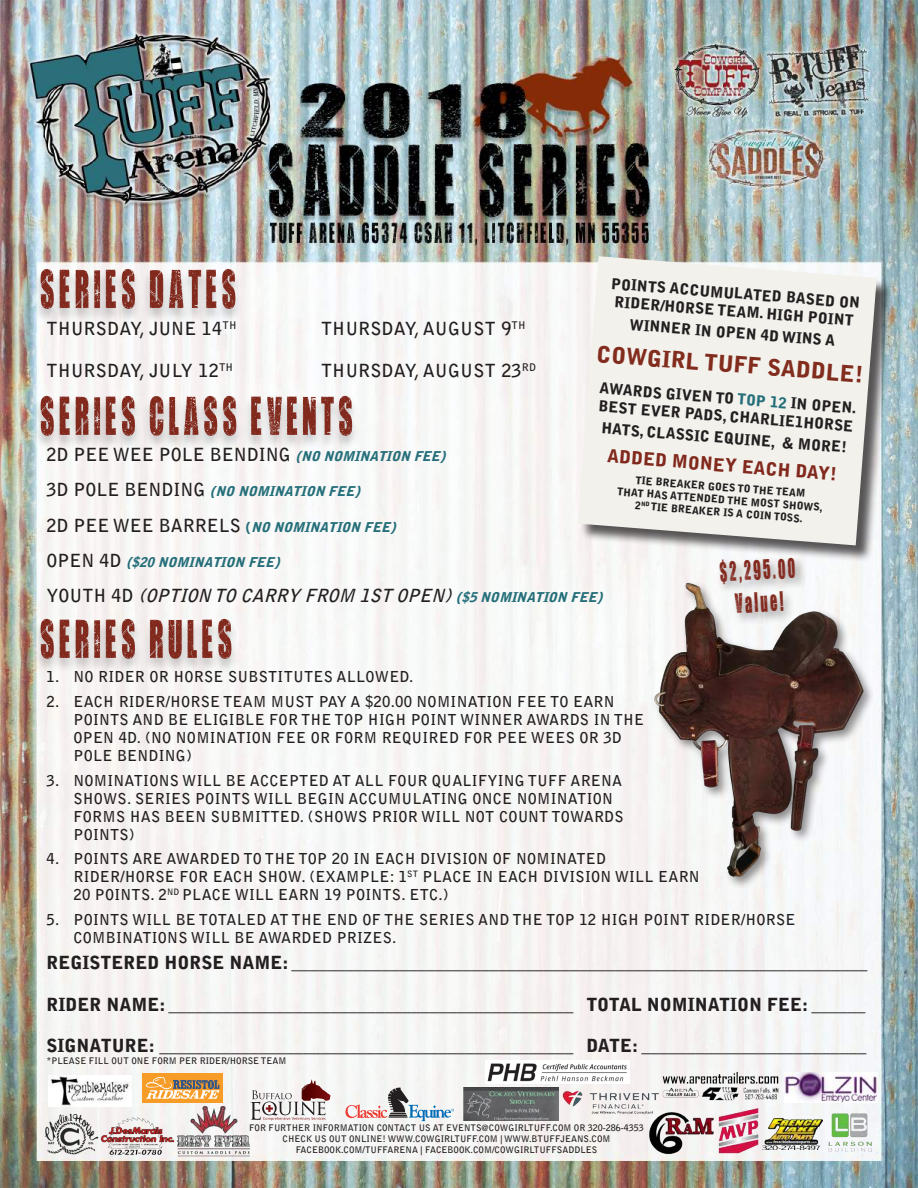
<style>
.page{position:relative;width:918px;height:1188px;background:#fff}
.page>*{position:absolute;margin:0;border:0;box-sizing:border-box;transform-origin:0 0}
.t1{font:52.5px "Lifeissowonderful";color:#82291d}
.t2{font:27px/32.4px "Lifeissowonderful";color:#82281d;text-align:center}
.t3{font:900 22.5px "Bell Gothic Std";color:#822c1d}
.t4{font:900 18px "Bell Gothic Std";color:#231f20}
.t5{font:700 18px "Bell Gothic Std";letter-spacing:.015em;color:#231f20}
.t6{font:italic 700 18px "Bell Gothic Std";color:#231f20}
.t7{font:900 18px "Bell Gothic Std";color:#82291d}
.t8{font:700 15px/18px "Bell Gothic Std";letter-spacing:.015em;color:#231f20}
.t9{font:900 15px/18px "Bell Gothic Std";color:#231f20;text-align:center}
.t10{font:italic 900 13.5px "Bell Gothic Std";color:#256f7a}
.t11{font:900 10.5px "Bell Gothic Std";color:#231f20}
.t12{font:700 9px/10.8px "Bell Gothic Std";color:#231f20;text-align:center}
.s1{color:#256f7a}
.s2{color:#82291c}
.s3{font-weight:900;font-style:italic;font-size:13.5px;color:#256f7a}
.s4{font-weight:700;font-style:normal;font-size:18px;color:#231f20}
.s5{font-style:normal}
.s6{font-weight:900;font-size:13.5px;color:#256f7a}
</style>
<div class="page">
<img style="left:0;top:0;width:918px;height:1188px">
<div style="left:33px;top:268px;width:211px;height:56px;background:#231f20;opacity:.25"></div>
<div style="left:33px;top:395px;width:327px;height:56px;background:#231f20;opacity:.25"></div>
<div style="left:651px;top:581px;width:224px;height:308px;background:#231f20;opacity:.5"></div>
<img style="left:653px;top:578px;width:213px;height:299px">
<div style="left:579px;top:258px;width:315px;height:305px;background:#231f20;opacity:.75"></div>
<svg style="left:578px;top:256px;width:299px;height:289px;background:#eae9e4"></svg>
<div style="left:33px;top:618px;width:207px;height:56px;background:#231f20;opacity:.25"></div>
<img style="left:176px;top:1105px;width:76px;height:52px">
<img style="left:648px;top:1111px;width:68px;height:43px">
<img style="left:44px;top:1110px;width:56px;height:48px">
<div style="left:143px;top:1074px;width:80px;height:29px;background:#f89c28"></div>
<svg style="left:146px;top:1077px;width:73px;height:22px"></svg>
<img style="left:718px;top:1108px;width:41px;height:46px">
<img style="left:464px;top:1087px;width:94px;height:33px">
<svg style="left:250px;top:1080px;width:81px;height:41px"></svg>
<svg style="left:345px;top:1088px;width:109px;height:33px"></svg>
<img style="left:821px;top:1111px;width:56px;height:43px">
<img style="left:763px;top:1118px;width:60px;height:32px">
<img style="left:659px;top:1072px;width:122px;height:30px">
<div style="left:717px;top:555px;width:91px;height:71px;background:#231f20;opacity:.4"></div>
<img style="left:561px;top:1087px;width:100px;height:28px">
<img style="left:784px;top:1072px;width:93px;height:30px">
<img style="left:49px;top:1076px;width:83px;height:30px">
<img style="left:100px;top:1115px;width:75px;height:42px">
<img style="left:486px;top:1061px;width:143px;height:23px">
<svg style="left:635px;top:501px;width:14px;height:9px"></svg>
<h1 class="t1" style="left:38px;top:259px;width:202px">SERIES DATES</h1>
<p class="t9" style="left:612px;top:274px;width:251px;rotate:5deg">POINTS ACCUMULATED BASED ON<br>RIDER/HORSE TEAM. HIGH POINT</p>
<p class="t9" style="left:631px;top:315px;width:208px;rotate:5deg">WINNER IN OPEN 4D WINS A</p>
<h3 class="t3" style="left:598px;top:339px;width:269px;rotate:5deg">COWGIRL TUFF SADDLE!</h3>
<p class="t9" style="left:601px;top:379px;width:259px;text-align:left;rotate:5deg">AWARDS GIVEN TO <span class="s1">TOP 12</span> IN OPEN.<br>BEST EVER PADS, CHARLIE1HORSE</p>
<p class="t5" style="left:46px;top:318px;width:192px">THURSDAY, JUNE 14<sup>TH</sup></p>
<p class="t5" style="left:46px;top:360px;width:188px">THURSDAY, JULY 12<sup>TH</sup></p>
<p class="t5" style="left:321px;top:318px;width:206px">THURSDAY, AUGUST 9<sup>TH</sup></p>
<p class="t5" style="left:321px;top:360px;width:217px">THURSDAY, AUGUST 23<sup>RD</sup></p>
<h1 class="t1" style="left:38px;top:386px;width:319px">SERIES <span class="s2">CLASS</span> EVENTS</h1>
<p class="t9" style="left:602px;top:418px;width:248px;rotate:5deg">HATS, CLASSIC EQUINE, &amp; MORE!</p>
<p class="t7" style="left:608px;top:446px;width:232px;rotate:4deg">ADDED MONEY EACH DAY!</p>
<p class="t11" style="left:636px;top:475px;width:172px;rotate:4deg">TIE BREAKER GOES TO THE TEAM</p>
<p class="t5" style="left:46px;top:444px;width:405px">2D PEE WEE POLE BENDING <span class="s3">(NO NOMINATION FEE)</span></p>
<p class="t10" style="left:46px;top:484px;width:319px"><span class="s4">3 D P O L E B E N D I N G</span> (NO NOMINATION FEE)</p>
<p class="t10" style="left:46px;top:519px;width:355px"><span class="s4">2 D P E E W E E B A R R E L S</span> <span class="s5">(</span> NO NOMINATION FEE)</p>
<p class="t10" style="left:46px;top:554px;width:239px"><span class="s4">O P E N 4 D</span> ($20NOMINATION FEE)</p>
<p class="t6" style="left:46px;top:584px;width:561px"><span class="s5">Y O U T H 4 D</span> (OPTION TO CARRY FROM 1ST OPEN)<span class="s6">($5NOMINATION FEE)</span></p>
<p class="t11" style="left:617px;top:486px;width:208px;rotate:4deg">THAT HAS ATTENDED THE MOST SHOWS,</p>
<p class="t11" style="left:651px;top:501px;width:154px;rotate:4deg">TIE BREAKER IS A COIN TOSS.</p>
<h2 class="t2" style="left:718px;top:555px;width:79px;rotate:-3deg">$2,295.00<br>Value!</h2>
<h1 class="t1" style="left:38px;top:609px;width:198px">SERIES RULES</h1>
<p class="t8" style="left:46px;top:668px;width:368px">1. NO RIDER OR HORSE SUBSTITUTES ALLOWED.</p>
<p class="t8" style="left:73px;top:692px;width:572px;text-indent:-27px">2. EACH RIDER/HORSE TEAM MUST PAY A $20.00 NOMINATION FEE TO EARN POINTS AND BE ELIGIBLE FOR THE TOP HIGH POINT WINNER AWARDS IN THE OPEN 4D. (NO NOMINATION FEE OR FORM REQUIRED FOR PEE WEES OR 3D POLE BENDING)</p>
<p class="t8" style="left:73px;top:771px;width:552px;text-indent:-27px">3. NOMINATIONS WILL BE ACCEPTED AT ALL FOUR QUALIFYING TUFF ARENA SHOWS. SERIES POINTS WILL BEGIN ACCUMULATING ONCE NOMINATION FORMS HAS BEEN SUBMITTED. (SHOWS PRIOR WILL NOT COUNT TOWARDS POINTS)</p>
<p class="t8" style="left:73px;top:850px;width:628px;text-indent:-27px">4. POINTS ARE AWARDED TO THE TOP 20 IN EACH DIVISION OF NOMINATED<br>RIDER/HORSE FOR EACH SHOW. (EXAMPLE: 1<sup>ST</sup> PLACE IN EACH DIVISION WILL EARN<br>20 POINTS. 2<sup>ND</sup> PLACE WILL EARN 19 POINTS. ETC.)</p>
<p class="t8" style="left:73px;top:911px;width:724px;text-indent:-27px">5. POINTS WILL BE TOTALED AT THE END OF THE SERIES AND THE TOP 12 HIGH POINT RIDER/HORSE<br>COMBINATIONS WILL BE AWARDED PRIZES.</p>
<p class="t4" style="left:46px;top:952px;width:823px">REGISTERED HORSE NAME: ________________________________________________________________</p>
<p class="t4" style="left:46px;top:994px;width:820px">RIDER NAME: _____________________________________________ TOTAL NOMINATION FEE: ______</p>
<p class="t4" style="left:46px;top:1035px;width:821px">SIGNATURE: ______________________________________________ DATE: _________________________</p>
<p class="t12" style="left:46px;top:1055px;width:241px">*PLEASE FILL OUT ONE FORM PER RIDER/HORSE TEAM</p>
<p class="t12" style="left:249px;top:1123px;width:396px">FOR FURTHER INFORMATION CONTACT US AT EVENTS@COWGIRLTUFF.COM OR 320-286-4353<br>CHECK US OUT ONLINE! WWW.COWGIRLTUFF.COM | WWW.BTUFFJEANS.COM<br>FACEBOOK.COM/TUFFARENA | FACEBOOK.COM/COWGIRLTUFFSADDLES</p>
</div>
